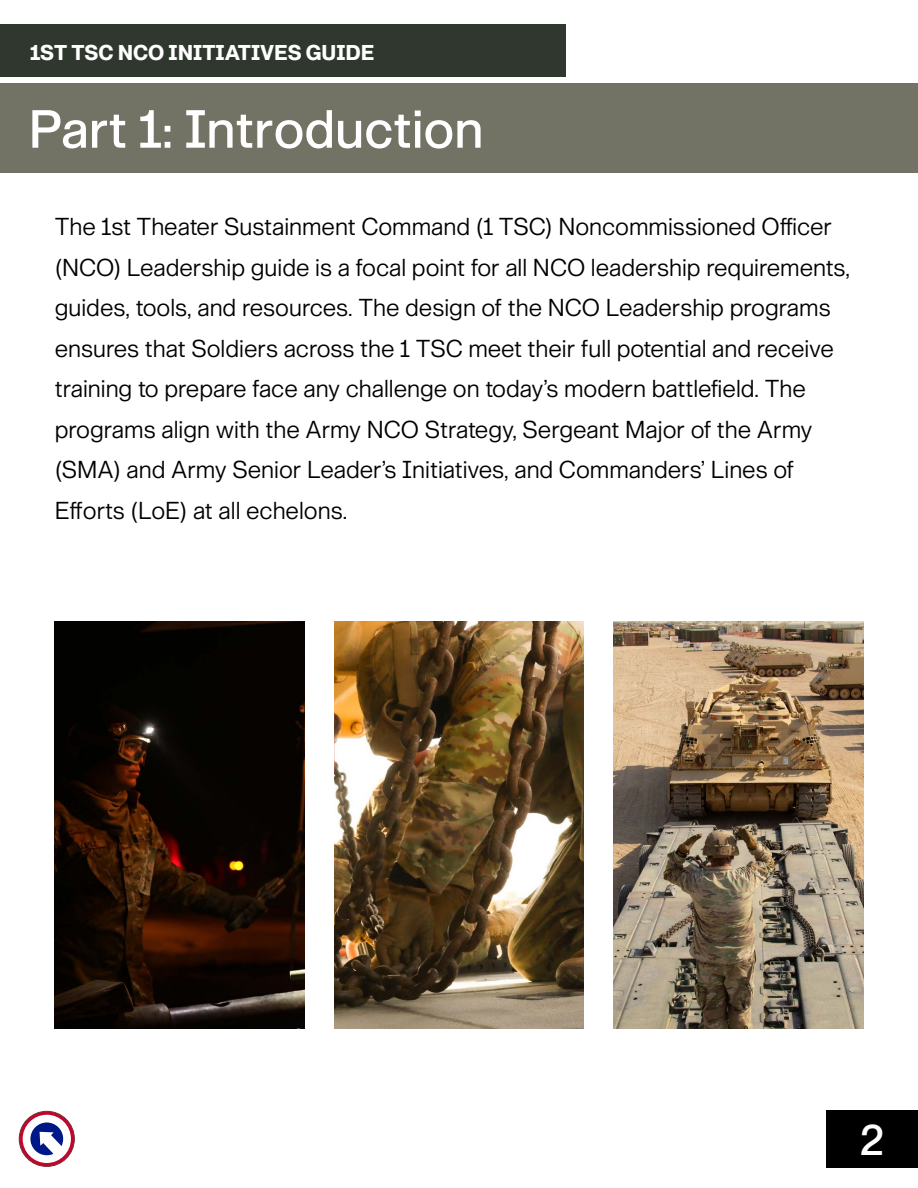
<style>
.page{position:relative;width:918px;height:1188px;background:#fff}
.page>*{position:absolute;margin:0;border:0;box-sizing:border-box;transform-origin:0 0}
.t1{font:52.5px "G.I. 530";color:#fff}
.t2{font:42px "G.I. 530";color:#fff}
.t3{font:24px/40.5px "G.I. 400";color:#000}
.t4{font:21px "G.I. 750";color:#fff}
</style>
<div class="page">
<div style="left:0;top:24px;width:565px;height:52px;background:#2f372f"></div>
<div style="left:0;top:83px;width:918px;height:90px;background:#737365"></div>
<div style="left:826px;top:1110px;width:92px;height:58px;background:#000"></div>
<svg style="left:19px;top:1111px;width:55px;height:55px"></svg>
<div style="left:19px;top:1111px;width:55px;height:56px;border:1px solid #792e2f;border-radius:50%"></div>
<div style="left:23px;top:1115px;width:48px;height:48px;background:#fff;border-radius:50%"></div>
<svg style="left:30px;top:1123px;width:33px;height:32px"></svg>
<img style="left:55px;top:622px;width:249px;height:407px">
<img style="left:334px;top:622px;width:250px;height:407px">
<img style="left:614px;top:622px;width:249px;height:407px">
<p class="t4" style="left:30px;top:39px;width:346px">1ST TSC NCO INITIATIVES GUIDE</p>
<h1 class="t1" style="left:28px;top:96px;width:456px">Part 1: Introduction</h1>
<p class="t3" style="left:55px;top:206px;width:797px">The 1st Theater Sustainment Command (1 TSC) Noncommissioned Officer (NCO) Leadership guide is a focal point for all NCO leadership requirements, guides, tools, and resources. The design of the NCO Leadership programs ensures that Soldiers across the 1 TSC meet their full potential and receive training to prepare face any challenge on today’s modern battlefield. The programs align with the Army NCO Strategy, Sergeant Major of the Army (SMA) and Army Senior Leader’s Initiatives, and Commanders’ Lines of Efforts (LoE) at all echelons.</p>
<h2 class="t2" style="left:860px;top:1114px;width:25px">2</h2>
</div>
